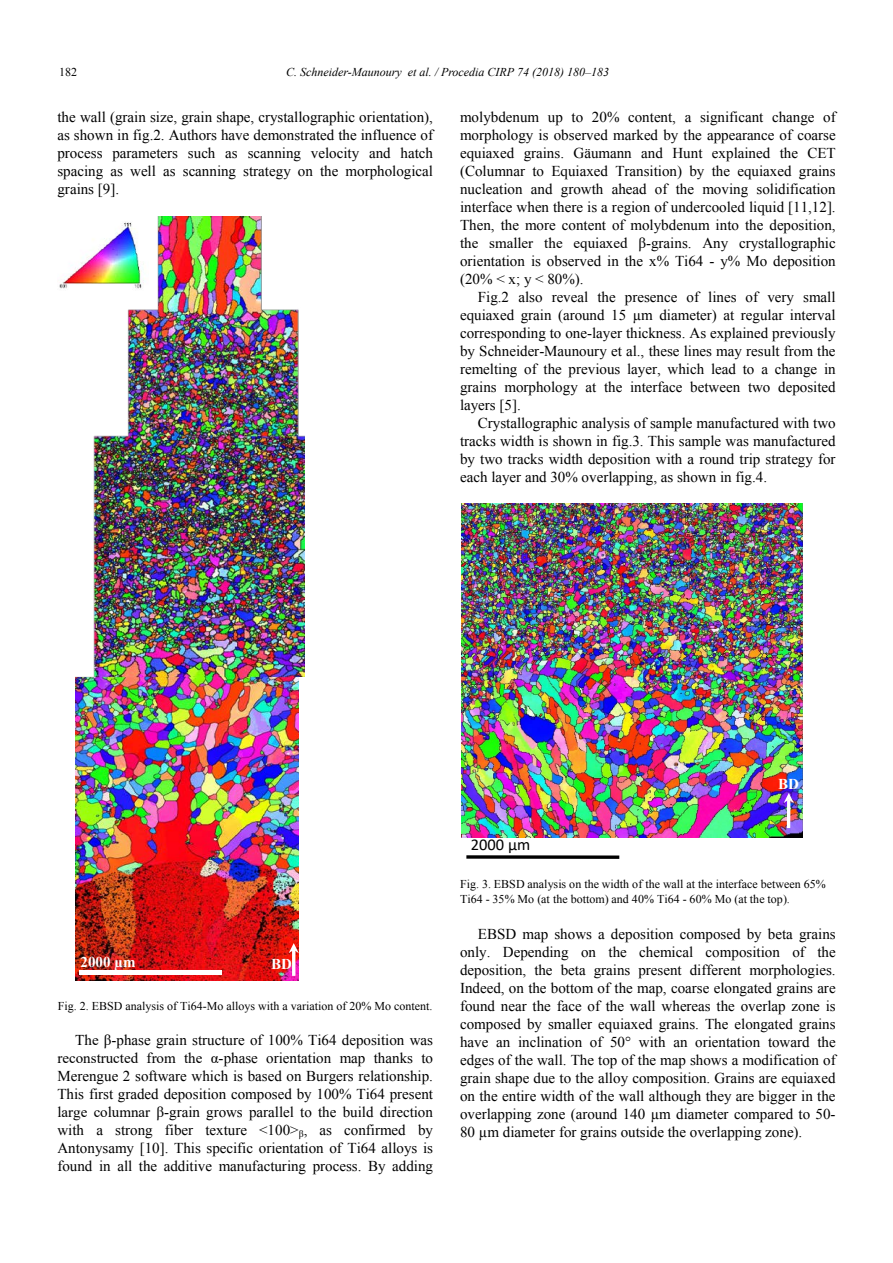
<style>
.page{position:relative;width:893px;height:1263px;background:#fff}
.page>*{position:absolute;margin:0;border:0;box-sizing:border-box;transform-origin:0 0}
.t1{font:16.5px "Calibri";color:#000}
.t2{font:15px/18px "Times New Roman";color:#000;text-align:justify}
.t3{font:700 15px "Times New Roman";color:#fff}
.RH_Left{font:12px/15px "Times New Roman";color:#000}
.RH_Left-2{font:italic 12px "Times New Roman";color:#000}
</style>
<div class="page">
<img style="left:76px;top:217px;width:228px;height:764px">
<img style="left:59px;top:217px;width:89px;height:84px">
<div style="left:79px;top:970px;width:143px;height:5px;background:#fff"></div>
<img style="left:78px;top:952px;width:60px;height:20px">
<hr style="left:292px;top:950px;width:3px;height:26px;background:#fff">
<svg style="left:289px;top:943px;width:10px;height:10px"></svg>
<img style="left:270px;top:955px;width:23px;height:18px">
<div style="left:299px;top:677px;width:15px;height:306px;background:#fff"></div>
<img style="left:461px;top:503px;width:341px;height:334px">
<svg style="left:466px;top:855px;width:153px;height:4px"></svg>
<img style="left:461px;top:835px;width:92px;height:3px">
<hr style="left:787px;top:800px;width:3px;height:28px;background:#fff">
<svg style="left:784px;top:793px;width:10px;height:10px"></svg>
<p class="RH_Left" style="left:59px;top:64px;width:19px">182</p>
<p class="RH_Left-2" style="left:286px;top:64px;width:325px">C. Schneider-Maunoury et al. / Procedia CIRP 74 (2018) 180–183</p>
<p class="t2" style="left:57px;top:108px;width:377px">the wall (grain size, grain shape, crystallographic orientation), as shown in fig.2. Authors have demonstrated the influence of process parameters such as scanning velocity and hatch spacing as well as scanning strategy on the morphological grains [9].</p>
<p class="t2" style="left:460px;top:108px;width:377px">molybdenum up to 20% content, a significant change of</p>
<p class="t2" style="left:460px;top:126px;width:377px">morphology is observed marked by the appearance of coarse</p>
<p class="t2" style="left:460px;top:144px;width:377px">equiaxed grains. Gäumann and Hunt explained the CET</p>
<p class="t2" style="left:460px;top:162px;width:377px">(Columnar to Equiaxed Transition) by the equiaxed grains</p>
<p class="t2" style="left:460px;top:180px;width:377px">nucleation and growth ahead of the moving solidification</p>
<p class="t2" style="left:460px;top:198px;width:377px">interface when there is a region of undercooled liquid [11,12].</p>
<p class="t2" style="left:460px;top:216px;width:377px">Then, the more content of molybdenum into the deposition,</p>
<p class="t2" style="left:460px;top:233px;width:377px">the smaller the equiaxed β-grains. Any crystallographic</p>
<p class="t2" style="left:460px;top:252px;width:377px">orientation is observed in the x% Ti64 - y% Mo deposition</p>
<p class="t2" style="left:460px;top:270px;width:125px">(20% &lt; x; y &lt; 80%).</p>
<p class="t2" style="left:478px;top:288px;width:359px">Fig.2 also reveal the presence of lines of very small</p>
<p class="t2" style="left:460px;top:306px;width:377px">equiaxed grain (around 15 µm diameter) at regular interval</p>
<p class="t2" style="left:460px;top:324px;width:377px">corresponding to one-layer thickness. As explained previously</p>
<p class="t2" style="left:460px;top:342px;width:377px">by Schneider-Maunoury et al., these lines may result from the</p>
<p class="t2" style="left:460px;top:360px;width:377px">remelting of the previous layer, which lead to a change in</p>
<p class="t2" style="left:460px;top:378px;width:377px">grains morphology at the interface between two deposited</p>
<p class="t2" style="left:460px;top:396px;width:62px">layers [5].</p>
<p class="t2" style="left:478px;top:414px;width:359px">Crystallographic analysis of sample manufactured with two</p>
<p class="t2" style="left:460px;top:432px;width:377px">tracks width is shown in fig.3. This sample was manufactured</p>
<p class="t2" style="left:460px;top:450px;width:377px">by two tracks width deposition with a round trip strategy for</p>
<p class="t2" style="left:460px;top:468px;width:309px">each layer and 30% overlapping, as shown in fig.4.</p>
<p class="t3" style="left:81px;top:951px;width:57px">2000 µm</p>
<p class="t3" style="left:271px;top:954px;width:22px">BD</p>
<p class="RH_Left" style="left:58px;top:998px;width:376px">Fig. 2. EBSD analysis of Ti64-Mo alloys with a variation of 20% Mo content.</p>
<p class="t2" style="left:57px;top:1031px;width:377px;text-indent:18px">The β-phase grain structure of 100% Ti64 deposition was reconstructed from the α-phase orientation map thanks to Merengue 2 software which is based on Burgers relationship.<br>This first graded deposition composed by 100% Ti64 present large columnar β-grain grows parallel to the build direction with a strong fiber texture &lt;100&gt;<sub>β</sub>, as confirmed by Antonysamy [10]. This specific orientation of Ti64 alloys is found in all the additive manufacturing process. By adding</p>
<p class="t1" style="left:471px;top:833px;width:61px">2000 µm</p>
<p class="t3" style="left:778px;top:773px;width:22px">BD</p>
<p class="RH_Left" style="left:460px;top:876px;width:367px">Fig. 3. EBSD analysis on the width of the wall at the interface between 65%<br>Ti64 - 35% Mo (at the bottom) and 40% Ti64 - 60% Mo (at the top).</p>
<p class="t2" style="left:460px;top:924px;width:377px;text-indent:18px">EBSD map shows a deposition composed by beta grains only. Depending on the chemical composition of the deposition, the beta grains present different morphologies.<br>Indeed, on the bottom of the map, coarse elongated grains are found near the face of the wall whereas the overlap zone is composed by smaller equiaxed grains. The elongated grains have an inclination of 50° with an orientation toward the edges of the wall. The top of the map shows a modification of grain shape due to the alloy composition. Grains are equiaxed on the entire width of the wall although they are bigger in the overlapping zone (around 140 µm diameter compared to 50- 80 µm diameter for grains outside the overlapping zone).</p>
</div>
